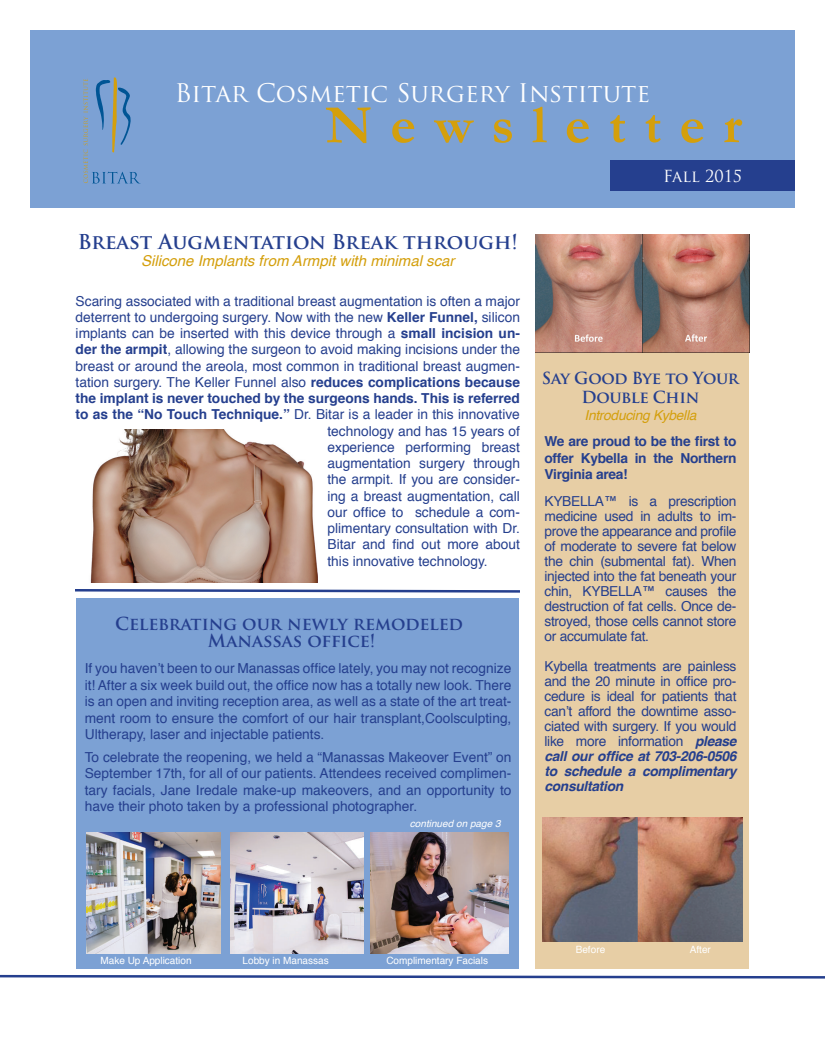
<style>
.page{position:relative;width:825px;height:1050px;background:#fff}
.page>*{position:absolute;margin:0;border:0;box-sizing:border-box;transform-origin:0 0}
.t1{font:700 55px "Garamond";letter-spacing:.33em;color:#d49f0c}
.t2{font:25px "Trajan Pro";color:#fff}
.t3{font:700 20px "Trajan Pro";color:#253f8e}
.t4{font:700 17.5px/17.5px "Trajan Pro";color:#253f8e;text-align:center}
.t5{font:700 16.25px/19.5px "Trajan Pro";letter-spacing:-.02em;color:#253f8e;text-align:center}
.t6{font:16.25px "Trajan Pro";color:#fff}
.t7{font:italic 15px "Helvetica";color:#d49f0c}
.t8{font:13.75px/15px "Helvetica";color:#253f8e;text-align:justify}
.t9{font:700 13.75px/16.5px "Helvetica";color:#253f8e;text-align:justify}
.t10{font:italic 13.75px "Helvetica";letter-spacing:-.02em;color:#d49f0c}
.t11{font:10px "Helvetica";color:#fff}
.t12{font:italic 10px "Helvetica";color:#fff}
.s1{font-weight:700}
.s2{font-weight:700;font-style:italic}
</style>
<div class="page">
<img style="left:90px;top:430px;width:228px;height:152px">
<svg style="left:0;top:975px;width:825px;height:4px"></svg>
<svg style="left:75px;top:589px;width:445px;height:4px"></svg>
<div style="left:536px;top:234px;width:213px;height:735px;background:#e7cea5"></div>
<img style="left:542px;top:817px;width:200px;height:124px">
<img style="left:535px;top:235px;width:214px;height:117px">
<div style="left:76px;top:599px;width:443px;height:370px;background:#7ca1d4"></div>
<div style="left:30px;top:30px;width:765px;height:177px;background:#7ca1d4"></div>
<div style="left:611px;top:161px;width:184px;height:30px;background:#253f8e"></div>
<svg style="left:84px;top:77px;width:57px;height:107px"></svg>
<img style="left:231px;top:833px;width:133px;height:121px">
<img style="left:86px;top:833px;width:134px;height:121px">
<img style="left:370px;top:833px;width:139px;height:121px">
<h2 class="t2" style="left:175px;top:79px;width:477px">Bitar Cosmetic Surgery Institute</h2>
<h1 class="t1" style="left:326px;top:91px;width:418px">Newsletter</h1>
<h3 class="t3" style="left:78px;top:233px;width:442px">Breast Augmentation Break through!</h3>
<p class="t7" style="left:141px;top:255px;width:315px">Silicone Implants from Armpit with minimal scar</p>
<p class="t8" style="left:76px;top:295px;width:446px">Scaring associated with a traditional breast augmentation is often a major</p>
<p class="t8" style="left:76px;top:311px;width:446px">deterrent to undergoing surgery. Now with the new <span class="s1">Keller Funnel,</span> silicon</p>
<p class="t8" style="left:76px;top:327px;width:446px">implants can be inserted with this device through a <span class="s1">small incision un-</span></p>
<p class="t8" style="left:76px;top:343px;width:446px"><span class="s1">der the armpit</span>, allowing the surgeon to avoid making incisions under the</p>
<p class="t8" style="left:76px;top:360px;width:446px">breast or around the areola, most common in traditional breast augmen-</p>
<p class="t8" style="left:76px;top:376px;width:446px">tation surgery. The Keller Funnel also <span class="s1">reduces complications because</span></p>
<p class="t9" style="left:76px;top:391px;width:446px">the implant is never touched by the surgeons hands. This is referred</p>
<p class="t8" style="left:76px;top:408px;width:446px"><span class="s1">to as the “No Touch Technique.”</span> Dr. Bitar is a leader in this innovative</p>
<p class="t8" style="left:327px;top:425px;width:194px">technology and has 15 years of</p>
<p class="t8" style="left:327px;top:441px;width:194px">experience performing breast</p>
<p class="t8" style="left:327px;top:457px;width:194px">augmentation surgery through</p>
<p class="t8" style="left:327px;top:473px;width:194px">the armpit. If you are consider-</p>
<p class="t8" style="left:327px;top:490px;width:194px">ing a breast augmentation, call</p>
<p class="t8" style="left:327px;top:505px;width:194px">our office to schedule a com-</p>
<p class="t8" style="left:327px;top:522px;width:194px">plimentary consultation with Dr.</p>
<p class="t8" style="left:327px;top:537px;width:194px">Bitar and find out more about</p>
<p class="t8" style="left:327px;top:555px;width:162px">this innovative technology.</p>
<p class="t4" style="left:115px;top:616px;width:350px">Celebrating our newly remodeled<br>Manassas office!</p>
<p class="t8" style="left:85px;top:661px;width:428px;line-height:16.5px">If you haven’t been to our Manassas office lately, you may not recognize it! After a six week build out, the office now has a totally new look. There is an open and inviting reception area, as well as a state of the art treat&shy;ment room to ensure the comfort of our hair transplant,Coolsculpting, Ultherapy, laser and injectable patients.</p>
<p class="t8" style="left:85px;top:750px;width:428px;line-height:16.5px">To celebrate the reopening, we held a “Manassas Makeover Event” on September 17th, for all of our patients. Attendees received complimen&shy;tary facials, Jane Iredale make-up makeovers, and an opportunity to have their photo taken by a professional photographer.</p>
<p class="t12" style="left:410px;top:820px;width:92px">continued on page 3</p>
<p class="t6" style="left:663px;top:167px;width:81px">Fall 2015</p>
<p class="t5" style="left:542px;top:370px;width:199px">Say Good Bye to Your<br>Double Chin</p>
<p class="t10" style="left:585px;top:410px;width:113px">Introducing Kybella</p>
<p class="t9" style="left:545px;top:434px;width:193px">We are proud to be the first to offer Kybella in the Northern Virginia area!</p>
<p class="t8" style="left:545px;top:495px;width:193px">KYBELLA™ is a prescription medicine used in adults to im&shy;prove the appearance and profile of moderate to severe fat below the chin (submental fat). When injected into the fat beneath your chin, KYBELLA™ causes the destruction of fat cells. Once de&shy;stroyed, those cells cannot store or accumulate fat.</p>
<p class="t8" style="left:545px;top:660px;width:194px">Kybella treatments are painless and the 20 minute in office pro&shy;cedure is ideal for patients that can’t afford the downtime asso&shy;ciated with surgery. If you would like more information <span class="s2">please call our office at 703-206-0506 to schedule a complimentary consultation</span></p>
<p class="t11" style="left:100px;top:956px;width:93px">Make Up Application</p>
<p class="t11" style="left:243px;top:956px;width:88px">Lobby in Manassas</p>
<p class="t11" style="left:386px;top:956px;width:103px">Complimentary Facials</p>
<p class="t11" style="left:576px;top:946px;width:31px">Before</p>
<p class="t11" style="left:690px;top:946px;width:23px">After</p>
</div>
